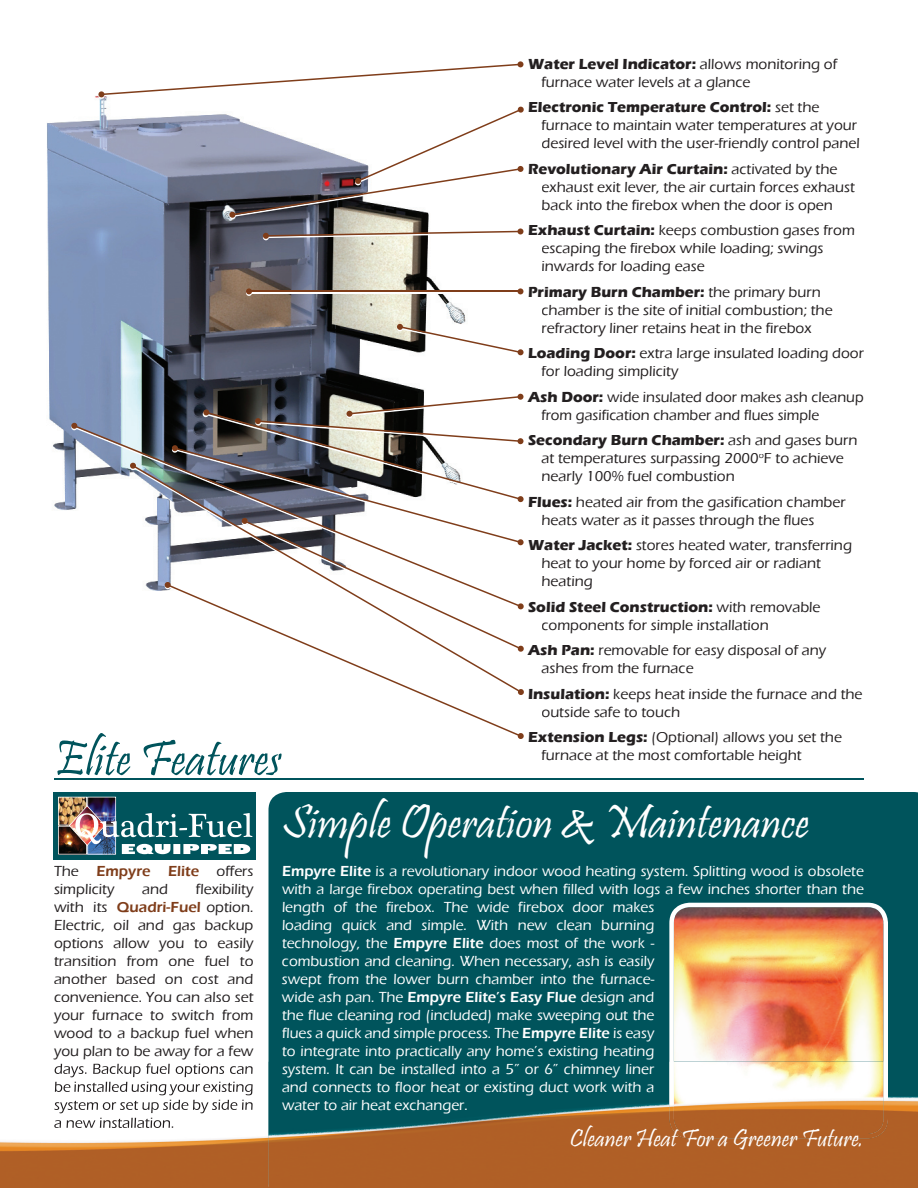
<style>
.page{position:relative;width:918px;height:1188px;background:#fff}
.page>*{position:absolute;margin:0;border:0;box-sizing:border-box;transform-origin:0 0}
.t1{font:51px "Pristina";color:#00545c}
.t2{font:48px "Pristina";color:#fff}
.t3{font:25.5px "Pristina";color:#fff}
.t4{font:500 15px/18px "Eras ITC";color:#231f20}
.t5{font:500 15px/18px "Eras ITC";color:#fff}
.s1{font-weight:700}
.s2{font-weight:600;color:#7f3d1a}
.s3{font-weight:600}
</style>
<div class="page">
<div style="left:269px;top:792px;width:649px;height:270px;background:#00545c"></div>
<img style="left:669px;top:903px;width:219px;height:159px">
<img style="left:47px;top:96px;width:426px;height:414px">
<hr style="left:54px;top:778px;width:810px;height:2px;background:#00545c">
<div style="left:54px;top:792px;width:202px;height:67px;background:#00545c"></div>
<img style="left:58px;top:797px;width:194px;height:58px">
<img style="left:0;top:1062px;width:918px;height:126px">
<img style="left:669px;top:1062px;width:219px;height:77px">
<img style="left:55px;top:1063px;width:199px;height:14px">
<img style="left:55px;top:1082px;width:199px;height:13px">
<img style="left:54px;top:1100px;width:200px;height:13px">
<img style="left:54px;top:1118px;width:120px;height:10px">
<div style="left:98px;top:93px;width:7px;height:6px;background:#fbf7f8;border-radius:50%"></div>
<hr style="left:249px;top:292px;width:271px;height:2px;background:#fff">
<div style="left:229px;top:213px;width:7px;height:6px;background:#f3efed;border-radius:50%"></div>
<svg style="left:104px;top:64px;width:413px;height:33px"></svg>
<svg style="left:517px;top:61px;width:7px;height:7px"></svg>
<svg style="left:98px;top:91px;width:7px;height:7px"></svg>
<div style="left:517px;top:394px;width:7px;height:6px;background:#7f3d1a;border-radius:50%"></div>
<svg style="left:517px;top:349px;width:7px;height:7px"></svg>
<svg style="left:397px;top:324px;width:124px;height:31px"></svg>
<hr style="left:249px;top:291px;width:271px;height:1px;background:#7f3d1a">
<svg style="left:518px;top:288px;width:6px;height:7px"></svg>
<svg style="left:246px;top:288px;width:6px;height:8px"></svg>
<svg style="left:517px;top:228px;width:7px;height:7px"></svg>
<svg style="left:263px;top:231px;width:258px;height:9px"></svg>
<div style="left:229px;top:212px;width:7px;height:6px;background:#7f3d1a;border-radius:50%"></div>
<svg style="left:232px;top:106px;width:292px;height:111px"></svg>
<svg style="left:521px;top:689px;width:3px;height:6px"></svg>
<svg style="left:327px;top:654px;width:194px;height:82px"></svg>
<svg style="left:517px;top:733px;width:7px;height:6px"></svg>
<svg style="left:74px;top:425px;width:90px;height:166px"></svg>
<svg style="left:164px;top:396px;width:360px;height:258px"></svg>
<svg style="left:71px;top:422px;width:7px;height:9px"></svg>
<h1 class="t1" style="left:54px;top:730px;width:229px">Elite Features</h1>
<p class="t4" style="left:542px;top:55px;width:297px;text-indent:-14px"><span class="s1">Water Level Indicator:</span> allows monitoring of furnace water levels at a glance</p>
<p class="t4" style="left:542px;top:99px;width:320px;text-indent:-14px"><span class="s1">Electronic Temperature Control:</span> set the furnace to maintain water temperatures at your desired level with the user-friendly control panel</p>
<p class="t4" style="left:542px;top:160px;width:315px;text-indent:-14px"><span class="s1">Revolutionary Air Curtain:</span> activated by the exhaust exit lever, the air curtain forces exhaust back into the firebox when the door is open</p>
<p class="t4" style="left:542px;top:222px;width:315px;text-indent:-14px"><span class="s1">Exhaust Curtain:</span> keeps combustion gases from escaping the firebox while loading; swings inwards for loading ease</p>
<p class="t4" style="left:542px;top:283px;width:293px;text-indent:-14px"><span class="s1">Primary Burn Chamber:</span> the primary burn chamber is the site of initial combustion; the refractory liner retains heat in the firebox</p>
<p class="t4" style="left:542px;top:345px;width:324px;text-indent:-14px"><span class="s1">Loading Door:</span> extra large insulated loading door for loading simplicity</p>
<p class="t4" style="left:542px;top:388px;width:324px;text-indent:-14px"><span class="s1">Ash Door:</span> wide insulated door makes ash cleanup from gasification chamber and flues simple</p>
<p class="t4" style="left:542px;top:432px;width:317px;text-indent:-14px"><span class="s1">Secondary Burn Chamber:</span> ash and gases burn at temperatures surpassing 2000<sup>o</sup>F to achieve nearly 100% fuel combustion</p>
<p class="t4" style="left:542px;top:493px;width:306px;text-indent:-14px"><span class="s1">Flues:</span> heated air from the gasification chamber heats water as it passes through the flues</p>
<p class="t4" style="left:542px;top:537px;width:312px;text-indent:-14px"><span class="s1">Water Jacket:</span> stores heated water, transferring heat to your home by forced air or radiant heating</p>
<p class="t4" style="left:542px;top:598px;width:281px;text-indent:-14px"><span class="s1">Solid Steel Construction:</span> with removable components for simple installation</p>
<p class="t4" style="left:542px;top:642px;width:286px;text-indent:-14px"><span class="s1">Ash Pan:</span> removable for easy disposal of any ashes from the furnace</p>
<p class="t4" style="left:542px;top:685px;width:323px;text-indent:-14px"><span class="s1">Insulation:</span> keeps heat inside the furnace and the outside safe to touch</p>
<p class="t4" style="left:528px;top:729px;width:316px"><span class="s1">Extension Legs:</span> (Optional) allows you set the</p>
<p class="t4" style="left:542px;top:747px;width:262px">furnace at the most comfortable height</p>
<p class="t4" style="left:54px;top:862px;width:201px">The <span class="s2">Empyre Elite</span> offers simplicity</p>
<p class="t4" style="left:54px;top:880px;width:201px;text-align:justify;text-indent:142px">flexibility with its <span class="s2">Quadri-Fuel</span> option.<br>Electric, oil and gas backup options allow you to easily transition from one fuel to another based on cost and convenience. You can also set your furnace to switch from wood to a backup fuel when you plan to be away for a few</p>
<p class="t4" style="left:142px;top:880px;width:27px">and</p>
<h2 class="t2" style="left:282px;top:796px;width:529px">Simple Operation &amp; Maintenance</h2>
<p class="t5" style="left:282px;top:862px;width:583px"><span class="s3">Empyre Elite</span> is a revolutionary indoor wood heating system. Splitting wood is obsolete with a large firebox operating best when filled with logs a few inches shorter than the length of the firebox. The wide firebox door makes<br>loading quick and simple. With new clean burning<br>technology, the <span class="s3">Empyre Elite</span> does most of the work -<br>combustion and cleaning. When necessary, ash is easily<br>swept from the lower burn chamber into the furnace-<br>wide ash pan. The <span class="s3">Empyre Elite’s Easy Flue</span> design and<br>the flue cleaning rod (included) make sweeping out the<br>flues a quick and simple process. The <span class="s3">Empyre Elite</span> is easy<br>to integrate into practically any home’s existing heating<br>system. It can be installed into a 5” or 6” chimney liner<br>and connects to floor heat or existing duct work with a<br>water to air heat exchanger.</p>
<h3 class="t3" style="left:570px;top:1124px;width:296px">Cleaner Heat For a Greener Future.</h3>
</div>
